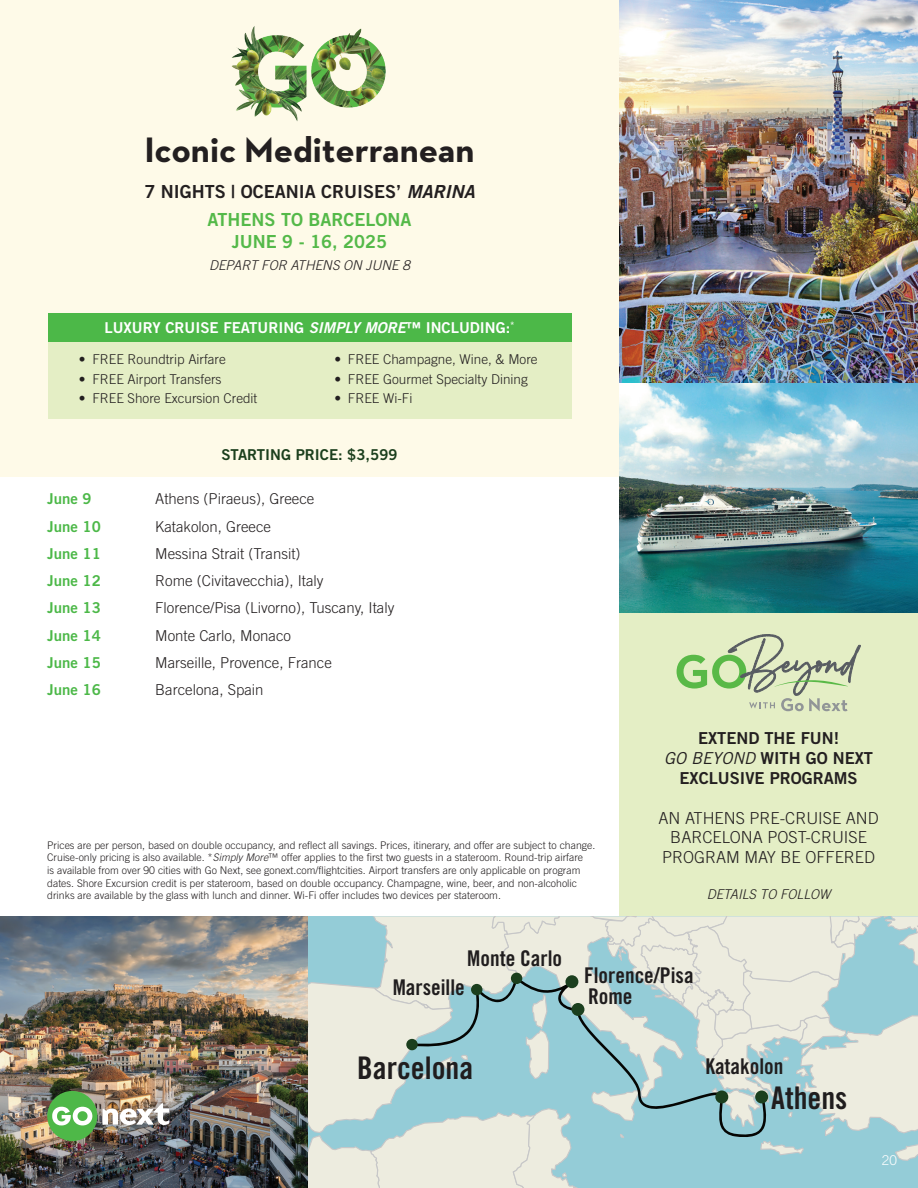
<style>
.page{position:relative;width:918px;height:1188px;background:#fff}
.page>*{position:absolute;margin:0;border:0;box-sizing:border-box;transform-origin:0 0}
.t1{font:700 36px "Neutraface 2 Text";color:#231f20}
.t2{font:31.2px "Trade Gothic LT Std Bd Cn 20";color:#201d1e}
.t3{font:21.6px "Trade Gothic LT Std Bd Cn 20";color:#201d1e}
.t4{font:18px/28.3px "Trade Gothic LT Std Bd 2";color:#231f20;text-align:center}
.t5{font:18px "Trade Gothic LT Std Bd 2";color:#54b949}
.t6{font:300 16.5px/19.8px "Trade Gothic LT Std";color:#231f20;text-align:center}
.t7{font:16.5px/19.8px "Trade Gothic LT Std Bd 2";color:#231f20;text-align:center}
.t8{font:300 15px "Trade Gothic LT Std";color:#231f20}
.t9{font:15px "Trade Gothic LT Std Bd 2";color:#4cb848}
.t10{font:15px "Trade Gothic LT Std Bd 2";color:#fff}
.t11{font:15px "Trade Gothic LT Std Bd 2";color:#1b3f1d}
.t12{font:300 13.5px "Trade Gothic LT Std";color:#231f20}
.t13{font:italic 300 13.5px "Trade Gothic LT Std";color:#231f20}
.t14{font:300 13.5px "Trade Gothic LT Std";color:#fff}
.t15{font:300 10.5px/12.6px "Trade Gothic LT Std";color:#231f20}
.s1{font-family:"Trade Gothic LT Std Bd 2 Obl"}
.s2{color:#54b949}
.s3{font-style:italic}
.s4{font-family:"Trade Gothic LT Std";font-style:italic}
</style>
<div class="page">
<div style="left:0;top:0;width:620px;height:477px;background:#fefae8"></div>
<img style="left:619px;top:0;width:299px;height:613px">
<div style="left:619px;top:613px;width:299px;height:303px;background:#e4eec5"></div>
<svg style="left:677px;top:634px;width:184px;height:77px"></svg>
<div style="left:48px;top:342px;width:523px;height:77px;background:#e4eec5"></div>
<div style="left:48px;top:313px;width:523px;height:29px;background:#4cb848"></div>
<svg style="left:308px;top:916px;width:610px;height:272px;background:#cadedb"></svg>
<svg style="left:410px;top:977px;width:356px;height:161px;background:#b0d1d4"></svg>
<div style="left:471px;top:984px;width:11px;height:11px;background:#1b3f1e;border-radius:50%"></div>
<div style="left:572px;top:1003px;width:12px;height:13px;background:#1b3f1e;border-radius:50%"></div>
<div style="left:755px;top:1090px;width:13px;height:13px;background:#1b3f1e;border-radius:50%"></div>
<div style="left:715px;top:1090px;width:13px;height:13px;background:#1b3f1e;border-radius:50%"></div>
<div style="left:565px;top:975px;width:13px;height:13px;background:#1b3f1e;border-radius:50%"></div>
<div style="left:406px;top:1039px;width:12px;height:11px;background:#1b3f1e;border-radius:50%"></div>
<div style="left:511px;top:973px;width:11px;height:11px;background:#1b3f1e;border-radius:50%"></div>
<img style="left:0;top:916px;width:308px;height:272px">
<div style="left:47px;top:1091px;width:50px;height:50px;background:#4eb848;border-radius:50%"></div>
<svg style="left:103px;top:1103px;width:66px;height:22px"></svg>
<svg style="left:52px;top:1107px;width:40px;height:18px"></svg>
<img style="left:231px;top:26px;width:155px;height:95px">
<h1 class="t1" style="left:145px;top:127px;width:331px">Iconic Mediterranean</h1>
<h3 class="t4" style="left:144px;top:177px;width:332px">7 NIGHTS | OCEANIA CRUISES’ <span class="s1">MARINA<br></span><span class="s2">ATHENS TO BARCELONA</span></h3>
<h3 class="t5" style="left:232px;top:230px;width:157px">JUNE 9 - 16, 2025</h3>
<p class="t13" style="left:209px;top:258px;width:203px">DEPART FOR ATHENS ON JUNE 8</p>
<h3 class="t10" style="left:104px;top:319px;width:412px">LUXURY CRUISE FEATURING <span class="s1">SIMPLY MORE</span>™ INCLUDING:<sup>*</sup></h3>
<p class="t12" style="left:79px;top:351px;width:149px">• FREE Roundtrip Airfare</p>
<p class="t12" style="left:79px;top:371px;width:144px">• FREE Airport Transfers</p>
<p class="t12" style="left:79px;top:390px;width:180px">• FREE Shore Excursion Credit</p>
<p class="t12" style="left:334px;top:351px;width:205px">• FREE Champagne, Wine, &amp; More</p>
<p class="t12" style="left:334px;top:371px;width:195px">• FREE Gourmet Specialty Dining</p>
<p class="t12" style="left:334px;top:390px;width:80px">• FREE Wi-Fi</p>
<h3 class="t11" style="left:221px;top:445px;width:178px">STARTING PRICE: $3,599</h3>
<h3 class="t9" style="left:47px;top:490px;width:46px">June 9</h3>
<h3 class="t8" style="left:155px;top:490px;width:161px">Athens (Piraeus), Greece</h3>
<h3 class="t9" style="left:47px;top:517px;width:55px">June 10</h3>
<h3 class="t8" style="left:155px;top:517px;width:117px">Katakolon, Greece</h3>
<h3 class="t9" style="left:47px;top:544px;width:55px">June 11</h3>
<h3 class="t8" style="left:155px;top:545px;width:147px">Messina Strait (Transit)</h3>
<h3 class="t9" style="left:47px;top:571px;width:55px">June 12</h3>
<h3 class="t8" style="left:155px;top:572px;width:170px">Rome (Civitavecchia), Italy</h3>
<h3 class="t9" style="left:47px;top:599px;width:55px">June 13</h3>
<h3 class="t8" style="left:155px;top:599px;width:241px">Florence/Pisa (Livorno), Tuscany, Italy</h3>
<h3 class="t9" style="left:47px;top:626px;width:55px">June 14</h3>
<h3 class="t8" style="left:155px;top:626px;width:137px">Monte Carlo, Monaco</h3>
<h3 class="t9" style="left:47px;top:653px;width:55px">June 15</h3>
<h3 class="t8" style="left:155px;top:654px;width:178px">Marseille, Provence, France</h3>
<h3 class="t9" style="left:47px;top:680px;width:55px">June 16</h3>
<h3 class="t8" style="left:155px;top:681px;width:110px">Barcelona, Spain</h3>
<p class="t15" style="left:47px;top:839px;width:550px">Prices are per person, based on double occupancy, and reflect all savings. Prices, itinerary, and offer are subject to change.<br>Cruise-only pricing is also available. *<span class="s3">Simply More</span>™ offer applies to the first two guests in a stateroom. Round-trip airfare<br>is available from over 90 cities with Go Next, see gonext.com/flightcities. Airport transfers are only applicable on program dates. Shore Excursion credit is per stateroom, based on double occupancy. Champagne, wine, beer, and non-alcoholic drinks are available by the glass with lunch and dinner. Wi-Fi offer includes two devices per stateroom.</p>
<h3 class="t7" style="left:664px;top:728px;width:211px">EXTEND THE FUN!<br><span class="s4">GO BEYOND</span> WITH GO NEXT<br>EXCLUSIVE PROGRAMS</h3>
<h3 class="t6" style="left:658px;top:808px;width:222px">AN ATHENS PRE-CRUISE AND<br>BARCELONA POST-CRUISE<br>PROGRAM MAY BE OFFERED</h3>
<p class="t13" style="left:707px;top:886px;width:125px">DETAILS TO FOLLOW</p>
<h3 class="t3" style="left:467px;top:945px;width:97px">Monte Carlo</h3>
<h3 class="t3" style="left:393px;top:974px;width:74px">Marseille</h3>
<h3 class="t3" style="left:584px;top:962px;width:111px">Florence/Pisa</h3>
<h3 class="t3" style="left:588px;top:983px;width:46px">Rome</h3>
<h2 class="t2" style="left:357px;top:1049px;width:118px">Barcelona</h2>
<h3 class="t3" style="left:705px;top:1054px;width:80px">Katakolon</h3>
<h2 class="t2" style="left:771px;top:1079px;width:78px">Athens</h2>
<p class="t14" style="left:882px;top:1153px;width:17px">20</p>
</div>
